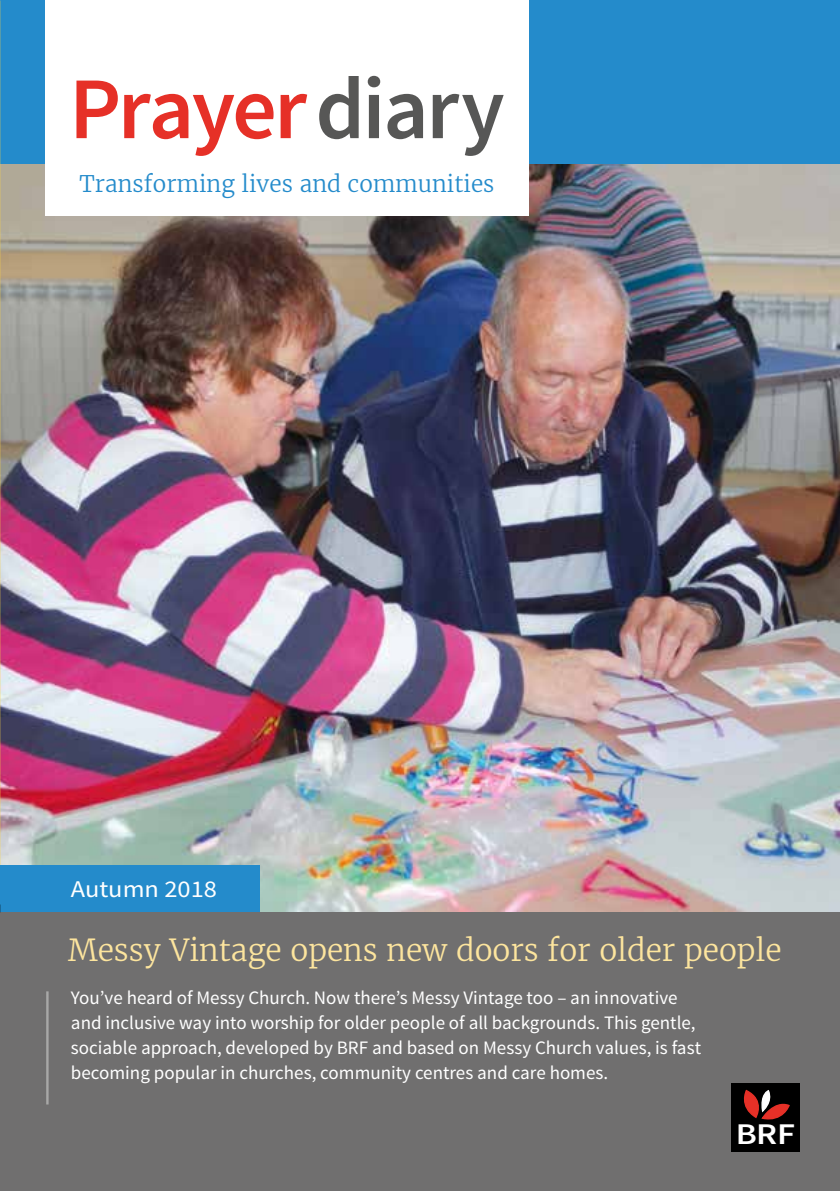
<style>
.page{position:relative;width:840px;height:1191px;background:#fff}
.page>*{position:absolute;margin:0;border:0;box-sizing:border-box;transform-origin:0 0}
.t1{font:300 30px "Merriweather";color:#fde59e}
.t2{font:600 30px "Source Sans Pro";color:#fff;scale:1.18 1}
.t3{font:24px "Source Sans Pro";color:#fff;scale:1.1 1}
.t4{font:300 22.6px "Merriweather";letter-spacing:.005em;color:#248bcb}
.t5{font:19px/25px "Source Sans Pro";color:#fff}
</style>
<div class="page">
<img style="left:0;top:164px;width:839px;height:748px">
<div style="left:0;top:0;width:839px;height:164px;background:#248bcb"></div>
<div style="left:0;top:864px;width:259px;height:55px;background:#248bcb"></div>
<div style="left:0;top:912px;width:839px;height:279px;background:#706f6f"></div>
<hr style="left:46px;top:991px;width:3px;height:113px;background:#a8a8a7">
<div style="left:731px;top:1083px;width:68px;height:68px;background:#000"></div>
<svg style="left:743px;top:1089px;width:47px;height:31px"></svg>
<div style="left:45px;top:0;width:483px;height:216px;background:#fff"></div>
<svg style="left:319px;top:76px;width:184px;height:80px"></svg>
<svg style="left:76px;top:81px;width:231px;height:75px"></svg>
<p class="t4" style="left:79px;top:170px;width:416px">Transforming lives and communities</p>
<p class="t3" style="left:71px;top:874px;width:134px">Autumn 2018</p>
<h1 class="t1" style="left:68px;top:932px;width:714px">Messy Vintage opens new doors for older people</h1>
<p class="t5" style="left:71px;top:985px;width:631px">You’ve heard of Messy Church. Now there’s Messy Vintage too – an innovative and inclusive way into worship for older people of all backgrounds. This gentle, sociable approach, developed by BRF and based on Messy Church values, is fast becoming popular in churches, community centres and care homes.</p>
<h1 class="t2" style="left:735px;top:1115px;width:52px">BRF</h1>
</div>
